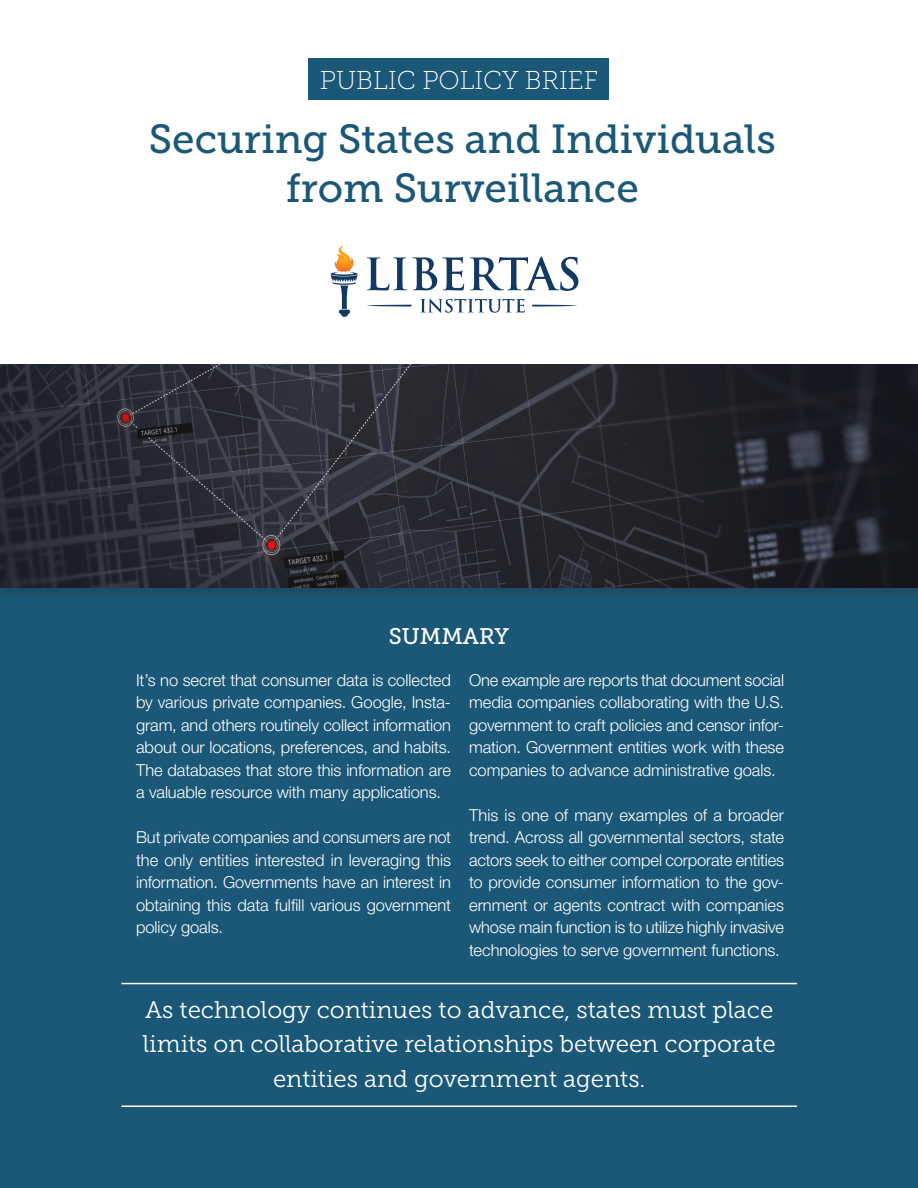
<style>
.page{position:relative;width:918px;height:1188px;background:#fff}
.page>*{position:absolute;margin:0;border:0;box-sizing:border-box;transform-origin:0 0}
.t1{font:40.5px "Museo Slab 500";color:#1b5877}
.t2{font:25.8px "Museo Slab 100";color:#fff}
.t3{font:24px/34.5px "Museo Slab 300";color:#fff;text-align:center}
.t4{font:22.5px "Museo Slab 500";color:#fff}
.t5{font:300 16.5px/22.5px "Helvetica Neue LT Pro";letter-spacing:-.005em;color:#fff;text-align:justify}
</style>
<div class="page">
<div style="left:0;top:523px;width:918px;height:665px;background:#1b5877"></div>
<svg style="left:331px;top:245px;width:27px;height:72px"></svg>
<svg style="left:367px;top:257px;width:97px;height:33px"></svg>
<svg style="left:470px;top:256px;width:108px;height:35px"></svg>
<svg style="left:420px;top:299px;width:105px;height:14px"></svg>
<svg style="left:366px;top:305px;width:45px;height:2px"></svg>
<svg style="left:532px;top:305px;width:46px;height:2px"></svg>
<div style="left:309px;top:58px;width:300px;height:42px;background:#1b5877"></div>
<div style="left:0;top:362px;width:918px;height:239px;background:#231f20;opacity:.25"></div>
<img style="left:0;top:365px;width:918px;height:222px">
<hr style="left:122px;top:1106px;width:675px;height:1px;background:#fff">
<hr style="left:122px;top:983px;width:675px;height:1px;background:#fff">
<p class="t2" style="left:320px;top:67px;width:280px">PUBLIC POLICY BRIEF</p>
<p class="t1" style="left:149px;top:117px;width:629px">Securing States and Individuals</p>
<p class="t1" style="left:286px;top:165px;width:355px">from Surveillance</p>
<p class="t4" style="left:389px;top:624px;width:122px">SUMMARY</p>
<p class="t5" style="left:136px;top:669px;width:317px">It’s no secret that consumer data is collected by various private companies. Google, Insta&shy;gram, and others routinely collect information about our locations, preferences, and habits.<br>The databases that store this information are a valuable resource with many applications.</p>
<p class="t5" style="left:136px;top:826px;width:317px">But private companies and consumers are not the only entities interested in leveraging this information. Governments have an interest in obtaining this data fulfill various government policy goals.</p>
<p class="t5" style="left:469px;top:669px;width:317px">One example are reports that document social media companies collaborating with the U.S. government to craft policies and censor infor&shy;mation. Government entities work with these companies to advance administrative goals.</p>
<p class="t5" style="left:469px;top:804px;width:317px">This is one of many examples of a broader trend. Across all governmental sectors, state actors seek to either compel corporate entities to provide consumer information to the gov&shy;ernment or agents contract with companies whose main function is to utilize highly invasive technologies to serve government functions.</p>
<p class="t3" style="left:143px;top:993px;width:634px">As technology continues to advance, states must place limits on collaborative relationships between corporate entities and government agents.</p>
</div>
